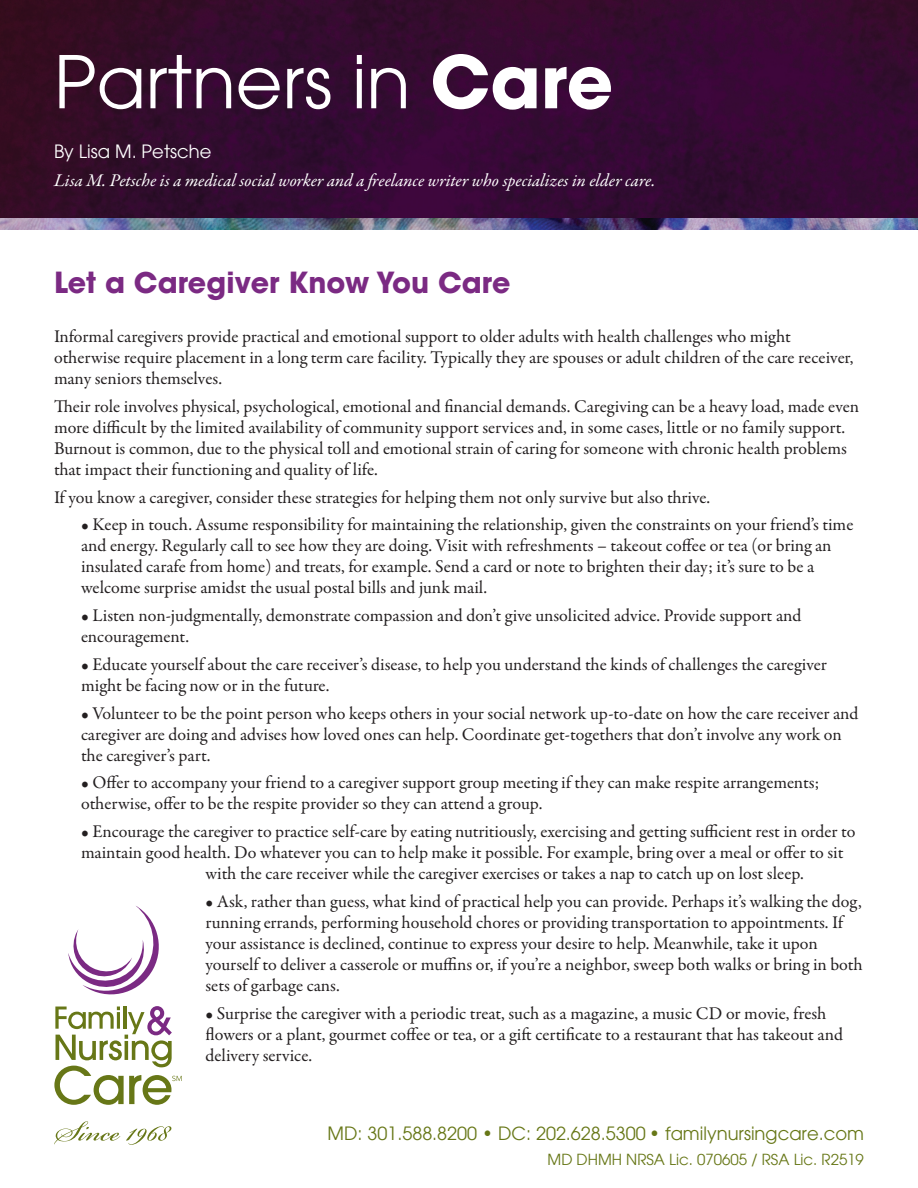
<style>
.page{position:relative;width:918px;height:1188px;background:#fff}
.page>*{position:absolute;margin:0;border:0;box-sizing:border-box;transform-origin:0 0}
.t1{font:72px "Avant Garde";color:#fff}
.t2{font:700 28.5px "Avant Garde";color:#7b2a83}
.Body_Text{font:18px/21px "Garamond Premr Pro";color:#231f20}
.Body_Text-2{font:italic 18px "Garamond Premr Pro";color:#fff}
.t3{font:18px "Avant Garde";color:#677717}
.t4{font:18px "Avant Garde";color:#fff}
.t5{font:15px "Avant Garde";color:#677717}
.s1{font-weight:700}
</style>
<div class="page">
<img style="left:0;top:0;width:918px;height:219px">
<img style="left:0;top:219px;width:918px;height:11px">
<svg style="left:54px;top:1121px;width:66px;height:23px"></svg>
<svg style="left:126px;top:1126px;width:46px;height:19px"></svg>
<svg style="left:54px;top:906px;width:128px;height:199px"></svg>
<p class="t1" style="left:54px;top:40px;width:561px">Partners in <span class="s1">Care</span></p>
<p class="t4" style="left:54px;top:141px;width:159px">By Lisa M. Petsche</p>
<p class="Body_Text-2" style="left:54px;top:169px;width:603px">Lisa M. Petsche is a medical social worker and a freelance writer who specializes in elder care.</p>
<p class="t2" style="left:54px;top:264px;width:458px">Let a Caregiver Know You Care</p>
<p class="Body_Text" style="left:54px;top:326px;width:801px">Informal caregivers provide practical and emotional support to older adults with health challenges who might otherwise require placement in a long term care facility. Typically they are spouses or adult children of the care receiver, many seniors themselves.</p>
<p class="Body_Text" style="left:54px;top:396px;width:807px">Their role involves physical, psychological, emotional and financial demands. Caregiving can be a heavy load, made even more difficult by the limited availability of community support services and, in some cases, little or no family support.<br>Burnout is common, due to the physical toll and emotional strain of caring for someone with chronic health problems that impact their functioning and quality of life.</p>
<p class="Body_Text" style="left:54px;top:487px;width:658px">If you know a caregiver, consider these strategies for helping them not only survive but also thrive.</p>
<p class="Body_Text" style="left:81px;top:515px;width:774px">• Keep in touch. Assume responsibility for maintaining the relationship, given the constraints on your friend’s time and energy. Regularly call to see how they are doing. Visit with refreshments – takeout coffee or tea (or bring an insulated carafe from home) and treats, for example. Send a card or note to brighten their day; it’s sure to be a welcome surprise amidst the usual postal bills and junk mail.</p>
<p class="Body_Text" style="left:81px;top:605px;width:722px">• Listen non-judgmentally, demonstrate compassion and don’t give unsolicited advice. Provide support and encouragement.</p>
<p class="Body_Text" style="left:81px;top:654px;width:747px">• Educate yourself about the care receiver’s disease, to help you understand the kinds of challenges the caregiver might be facing now or in the future.</p>
<p class="Body_Text" style="left:81px;top:703px;width:779px">• Volunteer to be the point person who keeps others in your social network up-to-date on how the care receiver and caregiver are doing and advises how loved ones can help. Coordinate get-togethers that don’t involve any work on the caregiver’s part.</p>
<p class="Body_Text" style="left:81px;top:773px;width:740px">• Offer to accompany your friend to a caregiver support group meeting if they can make respite arrangements; otherwise, offer to be the respite provider so they can attend a group.</p>
<p class="Body_Text" style="left:81px;top:821px;width:776px">• Encourage the caregiver to practice self-care by eating nutritiously, exercising and getting sufficient rest in order to</p>
<p class="Body_Text" style="left:81px;top:842px;width:764px">maintain good health. Do whatever you can to help make it possible. For example, bring over a meal or offer to sit</p>
<p class="Body_Text" style="left:206px;top:863px;width:600px">with the care receiver while the caregiver exercises or takes a nap to catch up on lost sleep.</p>
<p class="Body_Text" style="left:206px;top:891px;width:659px">• Ask, rather than guess, what kind of practical help you can provide. Perhaps it’s walking the dog, running errands, performing household chores or providing transportation to appointments. If your assistance is declined, continue to express your desire to help. Meanwhile, take it upon yourself to deliver a casserole or muffins or, if you’re a neighbor, sweep both walks or bring in both sets of garbage cans.</p>
<p class="Body_Text" style="left:206px;top:1003px;width:639px">• Surprise the caregiver with a periodic treat, such as a magazine, a music CD or movie, fresh flowers or a plant, gourmet coffee or tea, or a gift certificate to a restaurant that has takeout and delivery service.</p>
<p class="t3" style="left:328px;top:1123px;width:538px">MD: 301.588.8200 • DC: 202.628.5300 • familynursingcare.com</p>
<p class="t5" style="left:548px;top:1151px;width:318px">MD DHMH NRSA Lic. 070605 / RSA Lic. R2519</p>
</div>
